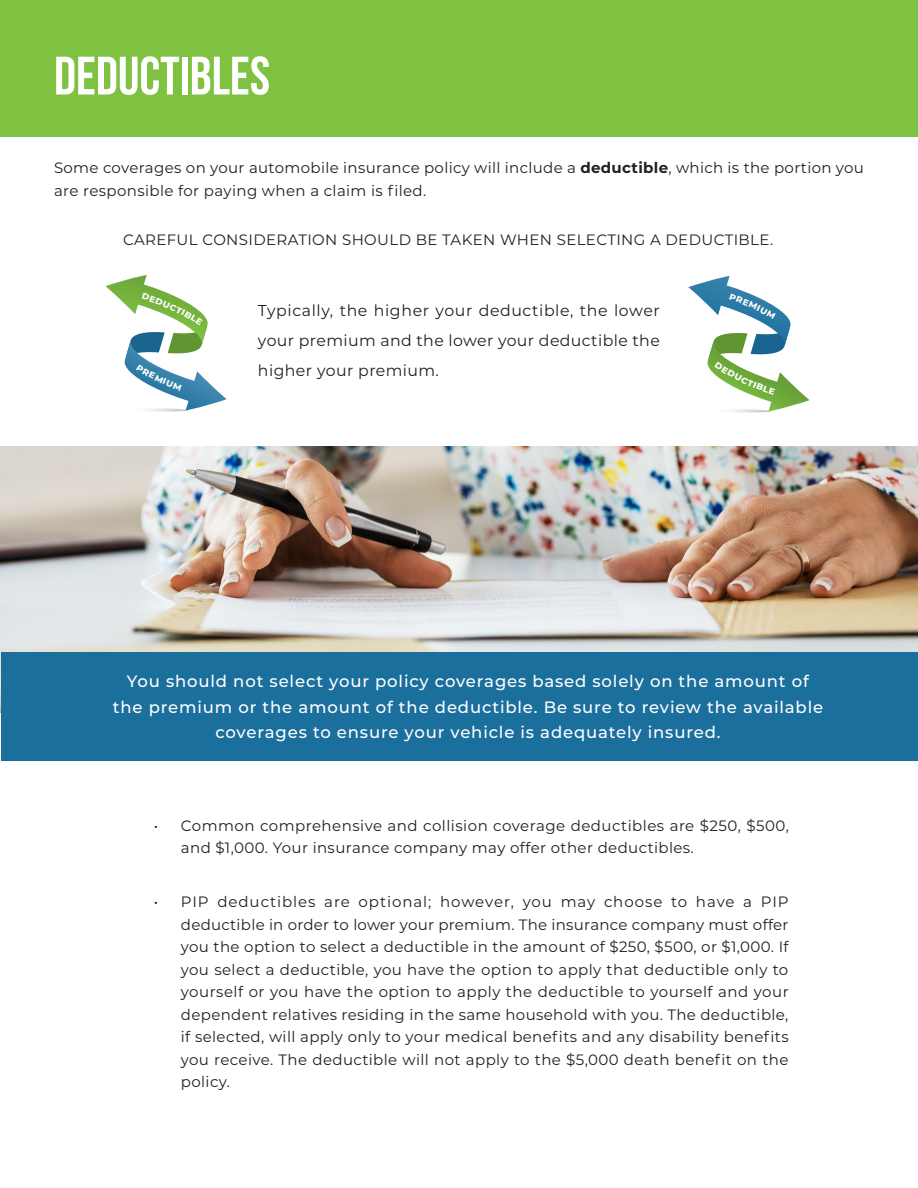
<style>
.page{position:relative;width:918px;height:1188px;background:#fff}
.page>*{position:absolute;margin:0;border:0;box-sizing:border-box;transform-origin:0 0}
.t1{font:700 54px "Bebas Neue";color:#fff}
.t2{font:500 16.5px/25.5px "Montserrat";letter-spacing:.05em;color:#fff;text-align:center}
.t3{font:15.75px/30px "Montserrat";letter-spacing:.025em;color:#231f20}
.t4{font:15px/22.5px "Montserrat";letter-spacing:.025em;color:#231f20}
.s1{font-weight:700}
</style>
<div class="page">
<img style="left:0;top:446px;width:918px;height:266px">
<div style="left:0;top:0;width:918px;height:137px;background:#7fc241"></div>
<div style="left:1px;top:652px;width:917px;height:109px;background:#1b6f9d"></div>
<svg style="left:106px;top:275px;width:121px;height:137px"></svg>
<svg style="left:689px;top:276px;width:121px;height:137px"></svg>
<p class="t1" style="left:54px;top:46px;width:218px">DEDUCTIBLES</p>
<p class="t4" style="left:54px;top:156px;width:812px">Some coverages on your automobile insurance policy will include a <span class="s1">deductible</span>, which is the portion you are responsible for paying when a claim is filed.</p>
<p class="t4" style="left:123px;top:228px;width:652px">CAREFUL CONSIDERATION SHOULD BE TAKEN WHEN SELECTING A DEDUCTIBLE.</p>
<p class="t3" style="left:258px;top:295px;width:403px">Typically, the higher your deductible, the lower</p>
<p class="t3" style="left:258px;top:325px;width:403px">your premium and the lower your deductible the higher your premium.</p>
<p class="t2" style="left:113px;top:668px;width:712px">You should not select your policy coverages based solely on the amount of the premium or the amount of the deductible. Be sure to review the available coverages to ensure your vehicle is adequately insured.</p>
<p class="t4" style="left:181px;top:814px;width:610px;text-indent:-27px">• Common comprehensive and collision coverage deductibles are $250, $500, and $1,000. Your insurance company may offer other deductibles.</p>
<p class="t4" style="left:181px;top:890px;width:609px;text-align:justify;text-indent:-27px">• PIP deductibles are optional; however, you may choose to have a PIP deductible in order to lower your premium. The insurance company must offer you the option to select a deductible in the amount of $250, $500, or $1,000. If you select a deductible, you have the option to apply that deductible only to yourself or you have the option to apply the deductible to yourself and your dependent relatives residing in the same household with you. The deductible, if selected, will apply only to your medical benefits and any disability benefits you receive. The deductible will not apply to the $5,000 death benefit on the policy.</p>
</div>
